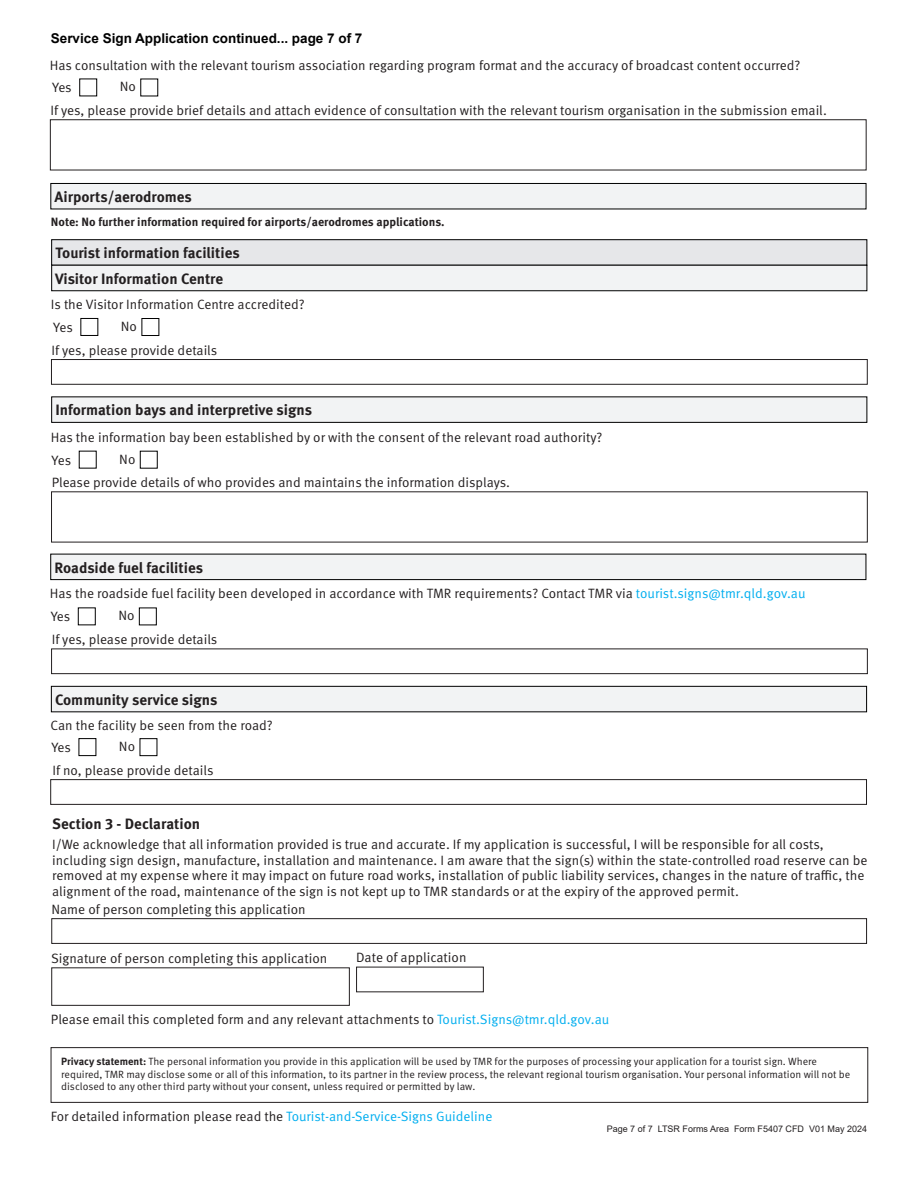
<style>
.page{position:relative;width:918px;height:1188px;background:#fff}
.page>*{position:absolute;margin:0;border:0;box-sizing:border-box;transform-origin:0 0}
.t1{font:700 15px "Meta Pro";color:#231f20}
.t2{font:13.5px/15.8px "Meta Pro Norm";color:#231f20}
.Paragraph_Style8{font:700 13.5px "Arial";color:#000}
.t3{font:700 12px "Meta Pro";color:#231f20}
.t4{font:10.5px/12.8px "Meta Pro Norm";color:#231f20}
.t5{font:9px "Arial";color:#231f20}
.s1{color:#00aeef}
.s2{font-family:"Meta Pro";font-weight:700}
</style>
<div class="page">
<div style="left:79px;top:79px;width:18px;height:17px;background:#fff;border:1px solid #000"></div>
<div style="left:50px;top:119px;width:817px;height:51px;border:1px solid #231f20"></div>
<div style="left:51px;top:183px;width:815px;height:26px;background:#f2f3f4"></div>
<div style="left:50px;top:183px;width:816px;height:26px;border:1px solid #000"></div>
<div style="left:52px;top:240px;width:815px;height:25px;background:#e6e7e9"></div>
<div style="left:51px;top:239px;width:816px;height:27px;border:1px solid #000"></div>
<div style="left:52px;top:265px;width:815px;height:26px;background:#f2f3f4"></div>
<div style="left:80px;top:318px;width:18px;height:18px;background:#fff;border:1px solid #000"></div>
<div style="left:142px;top:318px;width:17px;height:18px;background:#fff;border:1px solid #000"></div>
<div style="left:51px;top:359px;width:817px;height:26px;border:1px solid #231f20"></div>
<div style="left:52px;top:397px;width:815px;height:25px;background:#f2f3f4"></div>
<div style="left:51px;top:396px;width:816px;height:27px;border:1px solid #000"></div>
<div style="left:140px;top:451px;width:18px;height:18px;background:#fff;border:1px solid #000"></div>
<div style="left:51px;top:554px;width:815px;height:26px;background:#f2f3f4"></div>
<div style="left:50px;top:554px;width:816px;height:26px;border:1px solid #000"></div>
<div style="left:78px;top:607px;width:18px;height:18px;background:#fff;border:1px solid #000"></div>
<div style="left:139px;top:608px;width:18px;height:17px;background:#fff;border:1px solid #000"></div>
<div style="left:51px;top:649px;width:817px;height:25px;border:1px solid #231f20"></div>
<div style="left:51px;top:686px;width:816px;height:26px;background:#f2f3f4"></div>
<div style="left:51px;top:686px;width:816px;height:26px;border:1px solid #000"></div>
<div style="left:79px;top:738px;width:17px;height:18px;background:#fff;border:1px solid #000"></div>
<div style="left:140px;top:738px;width:17px;height:18px;background:#fff;border:1px solid #000"></div>
<div style="left:50px;top:779px;width:817px;height:26px;border:1px solid #231f20"></div>
<div style="left:51px;top:918px;width:816px;height:26px;border:1px solid #231f20"></div>
<div style="left:51px;top:967px;width:299px;height:39px;border:1px solid #231f20"></div>
<div style="left:51px;top:1047px;width:817px;height:56px;border:1px solid #231f20"></div>
<p class="Paragraph_Style8" style="left:51px;top:28px;width:313px">Service Sign Application continued... page 7 of 7</p>
<p class="t2" style="left:50px;top:57px;width:752px">Has consultation with the relevant tourism association regarding program format and the accuracy of broadcast content occurred?</p>
<p class="t2" style="left:52px;top:79px;width:21px">Yes</p>
<p class="t2" style="left:120px;top:78px;width:18px">No</p>
<p class="t2" style="left:51px;top:102px;width:778px">If yes, please provide brief details and attach evidence of consultation with the relevant tourism organisation in the submission email.</p>
<p class="t1" style="left:55px;top:185px;width:139px">Airports/aerodromes</p>
<p class="t3" style="left:51px;top:212px;width:395px">Note: No further information required for airports/aerodromes applications.</p>
<p class="t1" style="left:55px;top:241px;width:186px">Tourist information facilities</p>
<p class="t1" style="left:55px;top:267px;width:169px">Visitor Information Centre</p>
<p class="t2" style="left:51px;top:296px;width:255px">Is the Visitor Information Centre accredited?</p>
<p class="t2" style="left:53px;top:318px;width:21px">Yes</p>
<p class="t2" style="left:121px;top:318px;width:18px">No</p>
<p class="t2" style="left:52px;top:341px;width:167px">If yes, please provide details</p>
<p class="t1" style="left:55px;top:398px;width:258px">Information bays and interpretive signs</p>
<p class="t2" style="left:51px;top:428px;width:553px">Has the information bay been established by or with the consent of the relevant road authority?</p>
<p class="t2" style="left:52px;top:451px;width:21px">Yes</p>
<p class="t2" style="left:119px;top:450px;width:18px">No</p>
<p class="t2" style="left:52px;top:474px;width:460px">Please provide details of who provides and maintains the information displays.</p>
<p class="t1" style="left:54px;top:556px;width:150px">Roadside fuel facilities</p>
<p class="t2" style="left:50px;top:585px;width:757px">Has the roadside fuel facility been developed in accordance with TMR requirements? Contact TMR via <span class="s1">tourist.signs@tmr.qld.gov.au</span></p>
<p class="t2" style="left:51px;top:608px;width:21px">Yes</p>
<p class="t2" style="left:118px;top:607px;width:18px">No</p>
<p class="t2" style="left:52px;top:631px;width:167px">If yes, please provide details</p>
<p class="t1" style="left:55px;top:688px;width:164px">Community service signs</p>
<p class="t2" style="left:51px;top:717px;width:224px">Can the facility be seen from the road?</p>
<p class="t2" style="left:51px;top:739px;width:21px">Yes</p>
<p class="t2" style="left:119px;top:738px;width:18px">No</p>
<p class="t2" style="left:52px;top:761px;width:163px">If no, please provide details</p>
<p class="t1" style="left:52px;top:812px;width:149px">Section 3 - Declaration</p>
<p class="t2" style="left:52px;top:836px;width:817px">I/We acknowledge that all information provided is true and accurate. If my application is successful, I will be responsible for all costs, including sign design, manufacture, installation and maintenance. I am aware that the sign(s) within the state-controlled road reserve can be removed at my expense where it may impact on future road works, installation of public liability services, changes in the nature of traffic, the alignment of the road, maintenance of the sign is not kept up to TMR standards or at the expiry of the approved permit.</p>
<p class="t2" style="left:51px;top:900px;width:256px">Name of person completing this application</p>
<p class="t2" style="left:51px;top:949px;width:278px">Signature of person completing this application</p>
<p class="t2" style="left:356px;top:949px;width:112px">Date of application</p>
<p class="t2" style="left:51px;top:1010px;width:560px">Please email this completed form and any relevant attachments to <span class="s1">Tourist.Signs@tmr.qld.gov.au</span></p>
<p class="t4" style="left:61px;top:1054px;width:791px"><span class="s2">Privacy statement:</span> The personal information you provide in this application will be used by TMR for the purposes of processing your application for a tourist sign. Where required, TMR may disclose some or all of this information, to its partner in the review process, the relevant regional tourism organisation. Your personal information will not be disclosed to any other third party without your consent, unless required or permitted by law.</p>
<p class="t2" style="left:51px;top:1108px;width:443px">For detailed information please read the <span class="s1">Tourist-and-Service-Signs Guideline</span></p>
<p class="t5" style="left:607px;top:1123px;width:262px">Page 7 of 7 LTSR Forms Area Form F5407 CFD V01 May 2024</p>
</div>
